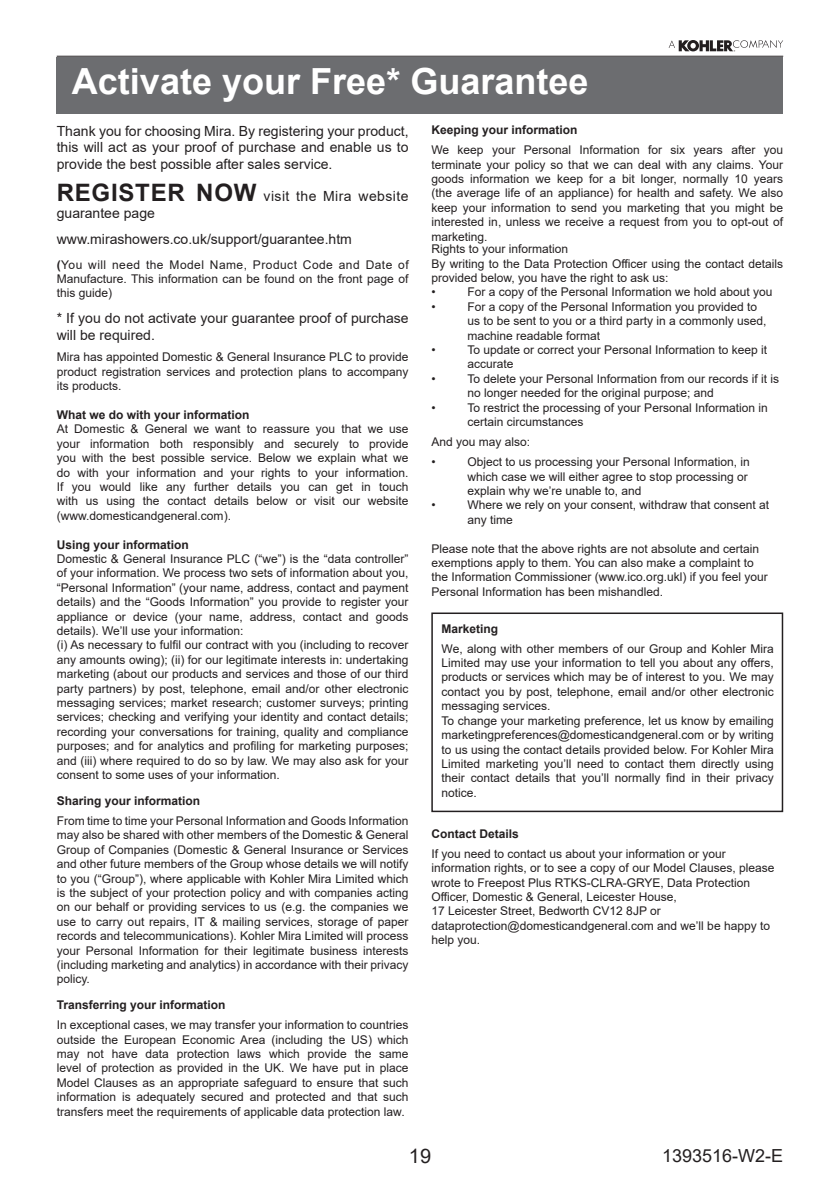
<style>
.page{position:relative;width:840px;height:1191px;background:#fff}
.page>*{position:absolute;margin:0;border:0;box-sizing:border-box;transform-origin:0 0}
.Heading_2{font:700 36px "Arial";color:#fff}
.t1{font:20px "Arial";color:#231f20}
.t2{font:18px "Arial";color:#231f20}
.Body_Justify{font:14px/16.8px "Arial";color:#231f20;text-align:justify}
.Body_Justify-2{font:14px/16.8px "Arial";letter-spacing:.03em;color:#231f20}
.Body_Justify-3{font:12px/14.4px "Arial";color:#231f20;text-align:justify}
.t3{font:700 12px "Arial";color:#231f20}
.s1{font-weight:700;font-size:24px}
.s2{font-weight:700}
</style>
<div class="page">
<hr style="left:57px;top:56px;width:725px;height:1px;background:#231f20">
<svg style="left:668px;top:40px;width:114px;height:12px"></svg>
<div style="left:431px;top:612px;width:351px;height:200px;border:2px solid #231f20"></div>
<div style="left:57px;top:57px;width:725px;height:56px;background:#6c6d70"></div>
<p class="Heading_2" style="left:72px;top:56px;width:518px">Activate your Free* Guarantee</p>
<p class="Body_Justify" style="left:57px;top:122px;width:353px">Thank you for choosing Mira. By registering your product, this will act as your proof of purchase and enable us to provide the best possible after sales service.</p>
<p class="Body_Justify-2" style="left:57px;top:187px;width:353px"><span class="s1">REGISTER NOW</span> visit the Mira website guarantee page</p>
<p class="t3" style="left:431px;top:121px;width:148px">Keeping your information</p>
<p class="Body_Justify-3" style="left:431px;top:143px;width:353px">We keep your Personal Information for six years after you terminate your policy so that we can deal with any claims. Your goods information we keep for a bit longer, normally 10 years (the average life of an appliance) for health and safety. We also keep your information to send you marketing that you might be interested in, unless we receive a request from you to opt-out of marketing.</p>
<p class="Body_Justify" style="left:57px;top:231px;width:296px">www.mirashowers.co.uk/support/guarantee.htm</p>
<p class="Body_Justify-3" style="left:431px;top:242px;width:138px">Rights to your information</p>
<p class="Body_Justify-3" style="left:431px;top:256px;width:353px">By writing to the Data Protection Officer using the contact details provided below, you have the right to ask us:</p>
<p class="Body_Justify-3" style="left:431px;top:285px;width:6px">•</p>
<p class="Body_Justify-3" style="left:467px;top:285px;width:306px">For a copy of the Personal Information we hold about you</p>
<p class="Body_Justify-3" style="left:431px;top:299px;width:6px">•</p>
<p class="Body_Justify-3" style="left:467px;top:299px;width:300px;text-align:left">For a copy of the Personal Information you provided to us to be sent to you or a third party in a commonly used, machine readable format</p>
<p class="Body_Justify-3" style="left:431px;top:342px;width:6px">•</p>
<p class="Body_Justify-3" style="left:467px;top:342px;width:301px">To update or correct your Personal Information to keep it accurate</p>
<p class="Body_Justify-3" style="left:431px;top:371px;width:6px">•</p>
<p class="Body_Justify-3" style="left:467px;top:371px;width:313px">To delete your Personal Information from our records if it is no longer needed for the original purpose; and</p>
<p class="Body_Justify-3" style="left:431px;top:400px;width:6px">•</p>
<p class="Body_Justify-3" style="left:467px;top:400px;width:302px">To restrict the processing of your Personal Information in certain circumstances</p>
<p class="Body_Justify-3" style="left:431px;top:434px;width:100px">And you may also:</p>
<p class="Body_Justify-3" style="left:431px;top:455px;width:6px">•</p>
<p class="Body_Justify-3" style="left:467px;top:455px;width:284px;text-align:left">Object to us processing your Personal Information, in which case we will either agree to stop processing or explain why we’re unable to, and</p>
<p class="Body_Justify-3" style="left:431px;top:498px;width:6px">•</p>
<p class="Body_Justify-3" style="left:467px;top:498px;width:303px">Where we rely on your consent, withdraw that consent at any time</p>
<p class="Body_Justify-3" style="left:431px;top:541px;width:338px;text-align:left">Please note that the above rights are not absolute and certain exemptions apply to them. You can also make a complaint to the Information Commissioner (www.ico.org.ukl) if you feel your Personal Information has been mishandled.</p>
<p class="Body_Justify-3" style="left:57px;top:257px;width:353px"><span class="s2">(</span>You will need the Model Name, Product Code and Date of Manufacture. This information can be found on the front page of this guide)</p>
<p class="Body_Justify" style="left:57px;top:310px;width:353px">* If you do not activate your guarantee proof of purchase will be required.</p>
<p class="Body_Justify-3" style="left:57px;top:350px;width:353px">Mira has appointed Domestic &amp; General Insurance PLC to provide product registration services and protection plans to accompany its products.</p>
<p class="t3" style="left:57px;top:406px;width:194px">What we do with your information</p>
<p class="Body_Justify-3" style="left:57px;top:422px;width:353px">At Domestic &amp; General we want to reassure you that we use your information both responsibly and securely to provide you with the best possible service. Below we explain what we do with your information and your rights to your information.<br>If you would like any further details you can get in touch with us using the contact details below or visit our website (www.domesticandgeneral.com).</p>
<p class="t3" style="left:57px;top:536px;width:134px">Using your information</p>
<p class="Body_Justify-3" style="left:57px;top:551px;width:353px">Domestic &amp; General Insurance PLC (“we”) is the “data controller” of your information. We process two sets of information about you, “Personal Information” (your name, address, contact and payment details) and the “Goods Information” you provide to register your appliance or device (your name, address, contact and goods details). We’ll use your information:</p>
<p class="Body_Justify-3" style="left:57px;top:638px;width:353px">(i) As necessary to fulfil our contract with you (including to recover any amounts owing); (ii) for our legitimate interests in: undertaking marketing (about our products and services and those of our third party partners) by post, telephone, email and/or other electronic messaging services; market research; customer surveys; printing services; checking and verifying your identity and contact details; recording your conversations for training, quality and compliance purposes; and for analytics and profiling for marketing purposes; and (iii) where required to do so by law. We may also ask for your consent to some uses of your information.</p>
<p class="t3" style="left:57px;top:792px;width:145px">Sharing your information</p>
<p class="Body_Justify-3" style="left:57px;top:813px;width:353px">From time to time your Personal Information and Goods Information may also be shared with other members of the Domestic &amp; General Group of Companies (Domestic &amp; General Insurance or Services and other future members of the Group whose details we will notify to you (“Group”), where applicable with Kohler Mira Limited which is the subject of your protection policy and with companies acting on our behalf or providing services to us (e.g. the companies we use to carry out repairs, IT &amp; mailing services, storage of paper records and telecommunications). Kohler Mira Limited will process your Personal Information for their legitimate business interests (including marketing and analytics) in accordance with their privacy policy.</p>
<p class="t3" style="left:57px;top:996px;width:170px">Transferring your information</p>
<p class="Body_Justify-3" style="left:57px;top:1017px;width:353px">In exceptional cases, we may transfer your information to countries outside the European Economic Area (including the US) which may not have data protection laws which provide the same level of protection as provided in the UK. We have put in place Model Clauses as an appropriate safeguard to ensure that such information is adequately secured and protected and that such transfers meet the requirements of applicable data protection law.</p>
<p class="t3" style="left:441px;top:620px;width:58px">Marketing</p>
<p class="Body_Justify-3" style="left:441px;top:641px;width:333px">We, along with other members of our Group and Kohler Mira Limited may use your information to tell you about any offers, products or services which may be of interest to you. We may contact you by post, telephone, email and/or other electronic messaging services.</p>
<p class="Body_Justify-3" style="left:441px;top:713px;width:333px">To change your marketing preference, let us know by emailing marketingpreferences@domesticandgeneral.com or by writing to us using the contact details provided below. For Kohler Mira Limited marketing you’ll need to contact them directly using their contact details that you’ll normally find in their privacy notice.</p>
<p class="t3" style="left:431px;top:825px;width:89px">Contact Details</p>
<p class="Body_Justify-3" style="left:431px;top:846px;width:344px;text-align:left">If you need to contact us about your information or your information rights, or to see a copy of our Model Clauses, please wrote to Freepost Plus RTKS-CLRA-GRYE, Data Protection Officer, Domestic &amp; General, Leicester House,<br>17 Leicester Street, Bedworth CV12 8JP or dataprotection@domesticandgeneral.com and we’ll be happy to help you.</p>
<h2 class="t1" style="left:408px;top:1142px;width:24px">19</h2>
<h3 class="t2" style="left:661px;top:1142px;width:123px">1393516-W2-E</h3>
</div>
